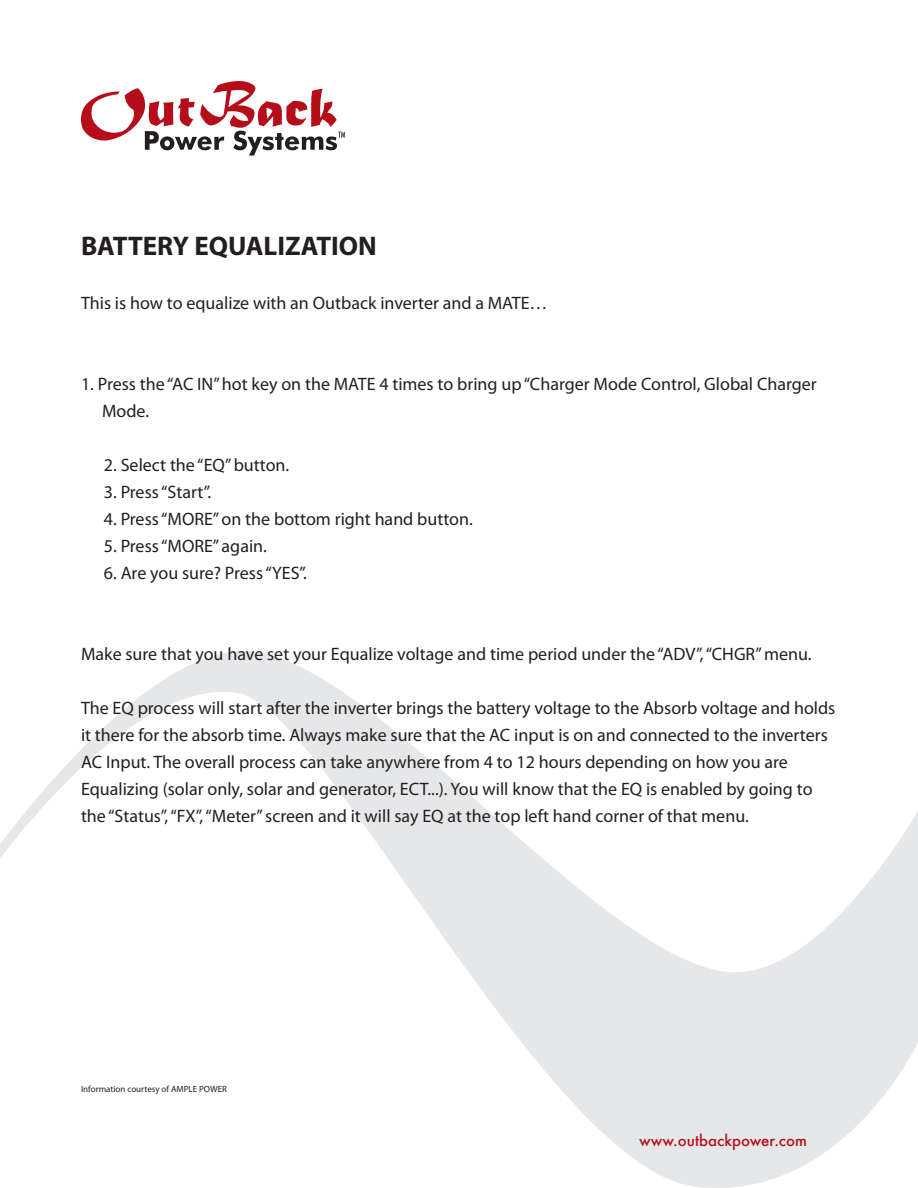
<style>
.page{position:relative;width:918px;height:1188px;background:#fff}
.page>*{position:absolute;margin:0;border:0;box-sizing:border-box;transform-origin:0 0}
.t1{font:700 27px "Myriad Pro";color:#231f20}
.t2{font:18px/27px "Myriad Pro";color:#231f20}
.t3{font:500 15px "Futura";color:#b50e1a}
.t4{font:9px "Myriad Pro";color:#231f20}
</style>
<div class="page">
<svg style="left:81px;top:81px;width:264px;height:75px"></svg>
<svg style="left:0;top:651px;width:918px;height:537px"></svg>
<p class="t1" style="left:81px;top:228px;width:297px">BATTERY EQUALIZATION</p>
<p class="t2" style="left:81px;top:289px;width:468px">This is how to equalize with an Outback inverter and a MATE…</p>
<p class="t2" style="left:102px;top:370px;width:716px;text-indent:-21px">1. Press the “AC IN” hot key on the MATE 4 times to bring up “Charger Mode Control, Global Charger<br>Mode.</p>
<p class="t2" style="left:104px;top:451px;width:187px">2. Select the “EQ” button.</p>
<p class="t2" style="left:104px;top:478px;width:109px">3. Press “Start”.</p>
<p class="t2" style="left:104px;top:505px;width:370px">4. Press “MORE” on the bottom right hand button.</p>
<p class="t2" style="left:104px;top:532px;width:165px">5. Press “MORE” again.</p>
<p class="t2" style="left:104px;top:559px;width:204px">6. Are you sure? Press “YES”.</p>
<p class="t2" style="left:81px;top:640px;width:732px">Make sure that you have set your Equalize voltage and time period under the “ADV”, “CHGR” menu.</p>
<p class="t2" style="left:81px;top:694px;width:756px">The EQ process will start after the inverter brings the battery voltage to the Absorb voltage and holds it there for the absorb time. Always make sure that the AC input is on and connected to the inverters AC Input. The overall process can take anywhere from 4 to 12 hours depending on how you are Equalizing (solar only, solar and generator, ECT...). You will know that the EQ is enabled by going to the “Status”, “FX”, “Meter” screen and it will say EQ at the top left hand corner of that menu.</p>
<p class="t4" style="left:81px;top:1083px;width:148px">Information courtesy of AMPLE POWER</p>
<p class="t3" style="left:639px;top:1131px;width:169px">www.outbackpower.com</p>
</div>
